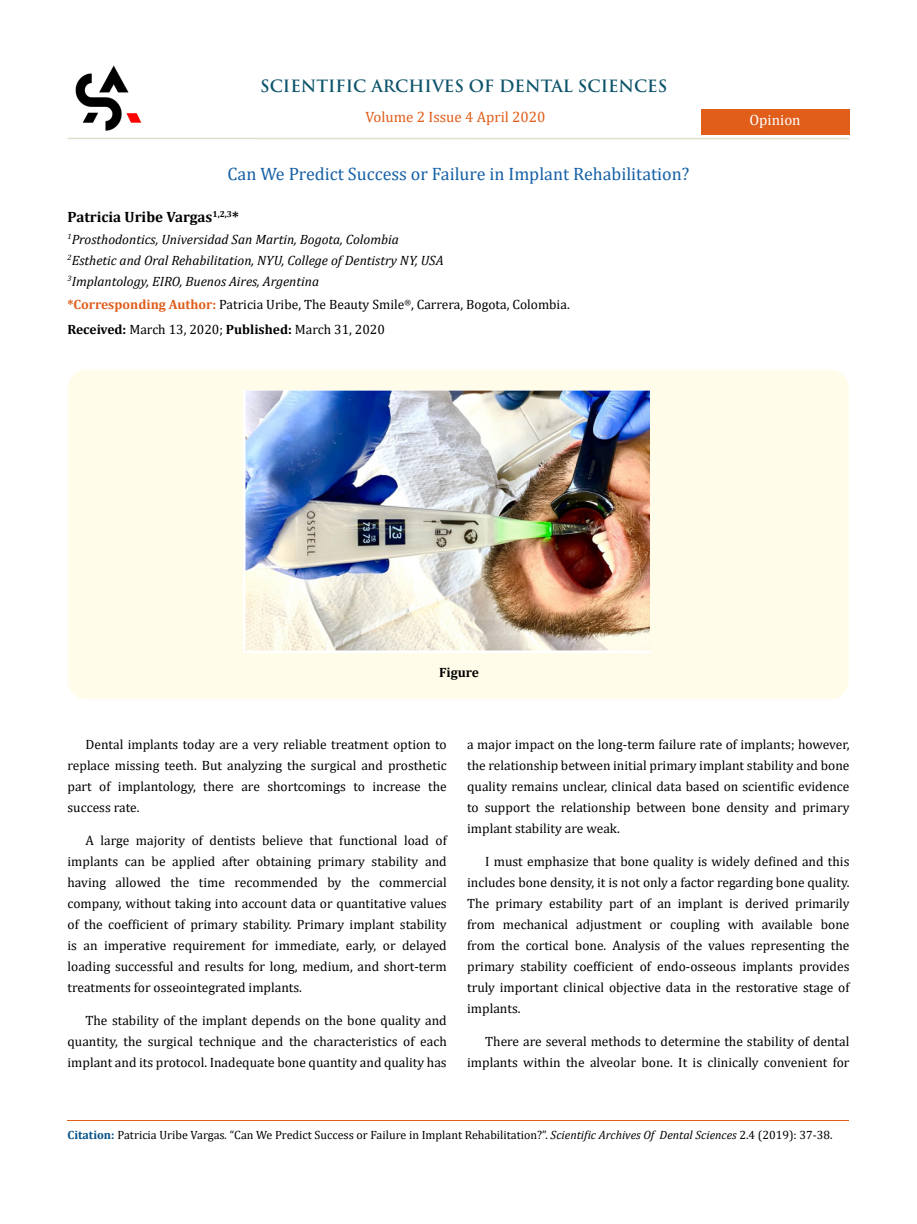
<style>
.page{position:relative;width:917px;height:1224px;background:#fff}
.page>*{position:absolute;margin:0;border:0;box-sizing:border-box;transform-origin:0 0}
.t1{font:18px "Cambria";color:#1560a6}
.t2{font:700 16.5px "Trajan Pro";color:#0e546a}
.t3{font:700 15px "Cambria";color:#000}
.t4{font:15px "Cambria";color:#e05d1a}
.t5{font:15px "Cambria";color:#fff}
.t6{font:13.5px/21px "Cambria";color:#000;text-align:justify}
.t7{font:italic 13.5px/21px "Cambria";color:#000}
.t8{font:700 13.5px "Cambria";color:#000}
.t9{font:12px "Cambria";color:#000}
.s1{font-weight:700;color:#e05d1a}
.s2{font-weight:700}
.s3{font-weight:700;color:#035089}
.s4{font-style:italic}
</style>
<div class="page">
<div style="left:700px;top:110px;width:149px;height:25px;background:#e05d1a"></div>
<img style="left:75px;top:65px;width:66px;height:66px">
<div style="left:68px;top:370px;width:780px;height:329px;background:#fffde9;border-radius:18px"></div>
<img style="left:243px;top:391px;width:407px;height:261px">
<hr style="left:67px;top:138px;width:782px;height:1px;background:#e0dfcd">
<hr style="left:67px;top:1120px;width:782px;height:1px;background:#e05d1a">
<p class="t2" style="left:260px;top:76px;width:409px">SCIENTIFIC ARCHIVES OF DENTAL SCIENCES</p>
<p class="t4" style="left:365px;top:108px;width:181px">Volume 2 Issue 4 April 2020</p>
<h1 class="t1" style="left:227px;top:163px;width:463px">Can We Predict Success or Failure in Implant Rehabilitation?</h1>
<p class="t3" style="left:67px;top:207px;width:173px">Patricia Uribe Vargas<sup>1,2,3</sup>*</p>
<p class="t7" style="left:67px;top:228px;width:377px"><sup>1</sup>Prosthodontics, Universidad San Martin, Bogota, Colombia<br><sup>2</sup>Esthetic and Oral Rehabilitation, NYU, College of Dentistry NY, USA<br><sup>3</sup>Implantology, EIRO, Buenos Aires, Argentina</p>
<p class="t6" style="left:67px;top:294px;width:504px"><span class="s1">*Corresponding Author:</span> Patricia Uribe, The Beauty Smile<sup>®</sup>, Carrera, Bogota, Colombia.</p>
<p class="t6" style="left:67px;top:319px;width:319px"><span class="s2">Received:</span> March 13, 2020; <span class="s2">Published:</span> March 31, 2020</p>
<p class="t5" style="left:749px;top:111px;width:53px">Opinion</p>
<p class="t8" style="left:439px;top:663px;width:41px">Figure</p>
<p class="t6" style="left:67px;top:733px;width:381px;text-indent:18px">Dental implants today are a very reliable treatment option to replace missing teeth. But analyzing the surgical and prosthetic part of implantology, there are shortcomings to increase the success rate.</p>
<p class="t6" style="left:67px;top:829px;width:381px;text-indent:18px">A large majority of dentists believe that functional load of implants can be applied after obtaining primary stability and having allowed the time recommended by the commercial company, without taking into account data or quantitative values of the coefficient of primary stability. Primary implant stability is an imperative requirement for immediate, early, or delayed loading successful and results for long, medium, and short-term treatments for osseointegrated implants.</p>
<p class="t6" style="left:67px;top:1009px;width:381px;text-indent:18px">The stability of the implant depends on the bone quality and quantity, the surgical technique and the characteristics of each implant and its protocol. Inadequate bone quantity and quality has</p>
<p class="t6" style="left:467px;top:733px;width:384px">a major impact on the long-term failure rate of implants; however, the relationship between initial primary implant stability and bone quality remains unclear, clinical data based on scientific evidence to support the relationship between bone density and primary implant stability are weak.</p>
<p class="t6" style="left:467px;top:850px;width:384px;text-indent:18px">I must emphasize that bone quality is widely defined and this includes bone density, it is not only a factor regarding bone quality.<br>The primary estability part of an implant is derived primarily from mechanical adjustment or coupling with available bone from the cortical bone. Analysis of the values representing the primary stability coefficient of endo-osseous implants provides truly important clinical objective data in the restorative stage of implants.</p>
<p class="t6" style="left:467px;top:1030px;width:384px;text-align:right">There are several methods to determine the stability of dental implants within the alveolar bone. It is clinically convenient for</p>
<p class="t9" style="left:67px;top:1128px;width:766px"><span class="s3">Citation:</span> Patricia Uribe Vargas<span class="s4">.</span> “Can We Predict Success or Failure in Implant Rehabilitation?”. <span class="s4">Scientific Archives Of Dental Sciences</span> 2.4 (2019): 37-38.</p>
</div>
